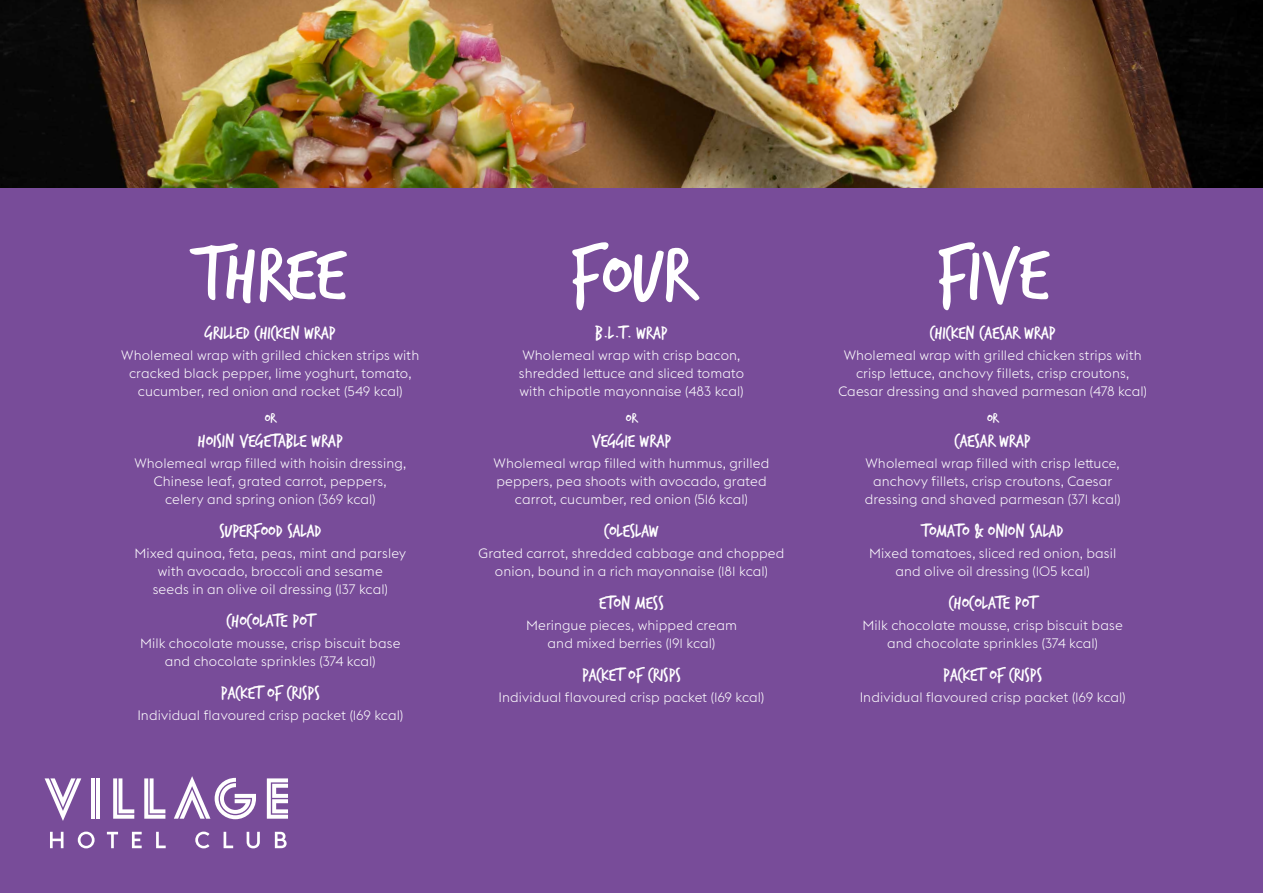
<style>
.page{position:relative;width:1263px;height:893px;background:#784c99}
.page>*{position:absolute;margin:0;border:0;box-sizing:border-box;transform-origin:0 0}
.t1{font:81px "Trash Hand";color:#fff}
.t2{font:19.5px "Trash Hand";color:#fff}
.t3{font:15px "Trash Hand";color:#fff}
.t4{font:300 13.5px/18px "Village Flex";letter-spacing:.005em;color:#fff;text-align:center}
</style>
<div class="page">
<img style="left:0;top:0;width:1263px;height:188px">
<svg style="left:50px;top:832px;width:13px;height:16px"></svg>
<svg style="left:78px;top:832px;width:17px;height:16px"></svg>
<svg style="left:107px;top:832px;width:11px;height:16px"></svg>
<svg style="left:132px;top:832px;width:10px;height:16px"></svg>
<svg style="left:156px;top:832px;width:10px;height:16px"></svg>
<svg style="left:195px;top:832px;width:14px;height:16px"></svg>
<svg style="left:224px;top:832px;width:9px;height:16px"></svg>
<svg style="left:247px;top:832px;width:13px;height:16px"></svg>
<svg style="left:275px;top:832px;width:12px;height:16px"></svg>
<svg style="left:45px;top:778px;width:36px;height:43px"></svg>
<hr style="left:91px;top:778px;width:4px;height:41px;background:#fff">
<hr style="left:96px;top:778px;width:4px;height:41px;background:#fff">
<svg style="left:113px;top:778px;width:21px;height:41px"></svg>
<svg style="left:144px;top:778px;width:21px;height:41px"></svg>
<svg style="left:174px;top:776px;width:82px;height:43px"></svg>
<svg style="left:267px;top:778px;width:21px;height:41px"></svg>
<h1 class="t1" style="left:195px;top:235px;width:152px">THREE</h1>
<h2 class="t2" style="left:205px;top:323px;width:132px">GRILLED CHICKEN WRAP</h2>
<p class="t4" style="left:121px;top:346px;width:299px">Wholemeal wrap with grilled chicken strips with cracked black pepper, lime yoghurt, tomato, cucumber, red onion and rocket (549 kcal)</p>
<p class="t3" style="left:265px;top:410px;width:13px">OR</p>
<h2 class="t2" style="left:198px;top:431px;width:147px">HOISIN VEGETABLE WRAP</h2>
<p class="t4" style="left:134px;top:454px;width:273px">Wholemeal wrap filled with hoisin dressing,<br>Chinese leaf, grated carrot, peppers, celery and spring onion (369 kcal)</p>
<h2 class="t2" style="left:219px;top:521px;width:103px">SUPERFOOD SALAD</h2>
<p class="t4" style="left:135px;top:544px;width:273px">Mixed quinoa, feta, peas, mint and parsley with avocado, broccoli and sesame<br>seeds in an olive oil dressing (137 kcal)</p>
<h2 class="t2" style="left:226px;top:611px;width:89px">CHOCOLATE POT</h2>
<p class="t4" style="left:140px;top:634px;width:262px">Milk chocolate mousse, crisp biscuit base and chocolate sprinkles (374 kcal)</p>
<h2 class="t2" style="left:221px;top:683px;width:100px">PACKET OF CRISPS</h2>
<p class="t4" style="left:137px;top:706px;width:267px">Individual flavoured crisp packet (169 kcal)</p>
<h1 class="t1" style="left:570px;top:235px;width:124px">FOUR</h1>
<h2 class="t2" style="left:595px;top:323px;width:74px">B.L.T. WRAP</h2>
<p class="t4" style="left:519px;top:346px;width:227px;text-align:left">Wholemeal wrap with crisp bacon, shredded lettuce and sliced tomato with chipotle mayonnaise (483 kcal)</p>
<p class="t3" style="left:626px;top:410px;width:13px">OR</p>
<h2 class="t2" style="left:592px;top:431px;width:81px">VEGGIE WRAP</h2>
<p class="t4" style="left:494px;top:454px;width:277px">Wholemeal wrap filled with hummus, grilled peppers, pea shoots with avocado, grated carrot, cucumber, red onion (516 kcal)</p>
<h2 class="t2" style="left:604px;top:521px;width:56px">COLESLAW</h2>
<p class="t4" style="left:478px;top:544px;width:308px">Grated carrot, shredded cabbage and chopped onion, bound in a rich mayonnaise (181 kcal)</p>
<h2 class="t2" style="left:599px;top:593px;width:66px">ETON MESS</h2>
<p class="t4" style="left:526px;top:616px;width:212px">Meringue pieces, whipped cream and mixed berries (191 kcal)</p>
<h2 class="t2" style="left:582px;top:665px;width:100px">PACKET OF CRISPS</h2>
<p class="t4" style="left:499px;top:688px;width:267px">Individual flavoured crisp packet (169 kcal)</p>
<h1 class="t1" style="left:937px;top:235px;width:113px">FIVE</h1>
<h2 class="t2" style="left:930px;top:323px;width:127px">CHICKEN CAESAR WRAP</h2>
<p class="t4" style="left:838px;top:346px;width:310px">Wholemeal wrap with grilled chicken strips with crisp lettuce, anchovy fillets, crisp croutons,<br>Caesar dressing and shaved parmesan (478 kcal)</p>
<p class="t3" style="left:987px;top:410px;width:13px">OR</p>
<h2 class="t2" style="left:955px;top:431px;width:78px">CAESAR WRAP</h2>
<p class="t4" style="left:865px;top:454px;width:257px">Wholemeal wrap filled with crisp lettuce, anchovy fillets, crisp croutons, Caesar dressing and shaved parmesan (371 kcal)</p>
<h2 class="t2" style="left:922px;top:521px;width:143px">TOMATO &amp; ONION SALAD</h2>
<p class="t4" style="left:869px;top:544px;width:249px">Mixed tomatoes, sliced red onion, basil and olive oil dressing (105 kcal)</p>
<h2 class="t2" style="left:949px;top:593px;width:89px">CHOCOLATE POT</h2>
<p class="t4" style="left:862px;top:616px;width:262px">Milk chocolate mousse, crisp biscuit base and chocolate sprinkles (374 kcal)</p>
<h2 class="t2" style="left:943px;top:665px;width:100px">PACKET OF CRISPS</h2>
<p class="t4" style="left:860px;top:688px;width:267px">Individual flavoured crisp packet (169 kcal)</p>
</div>
